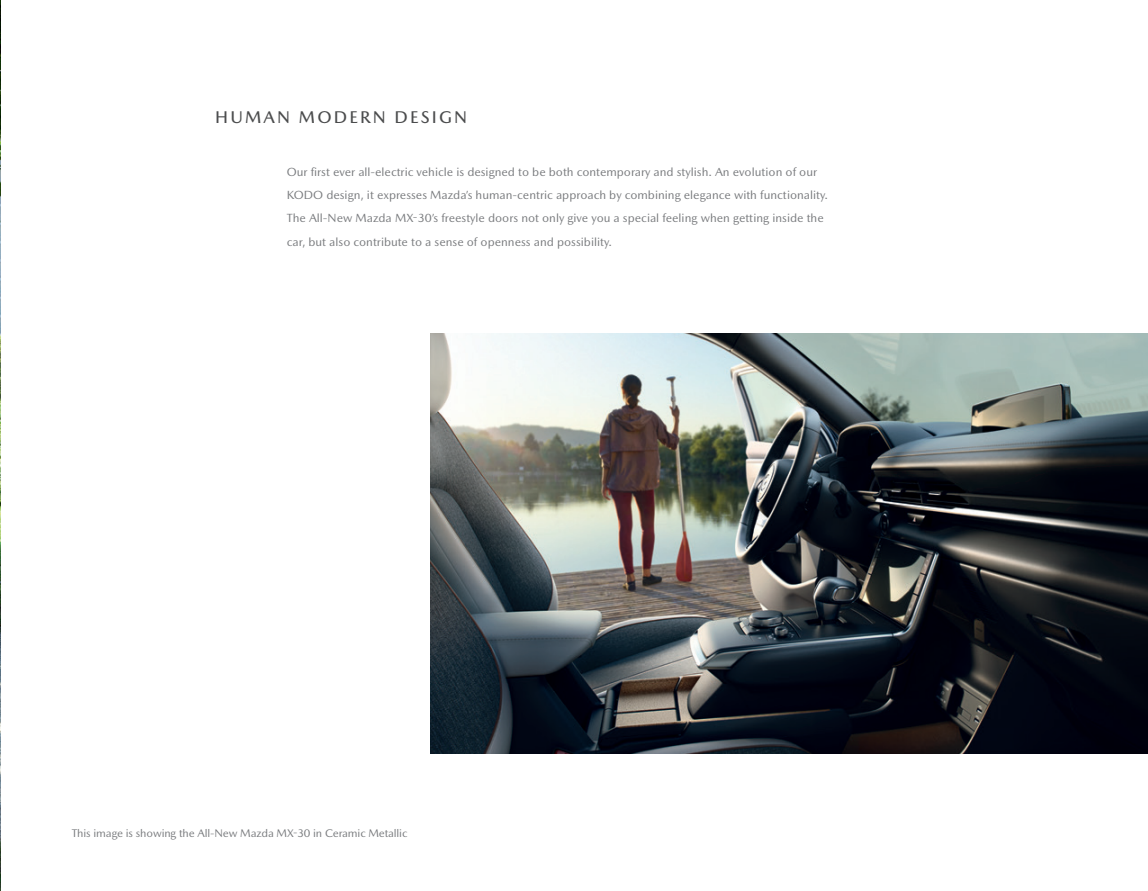
<style>
.page{position:relative;width:1148px;height:891px;background:#fff}
.page>*{position:absolute;margin:0;border:0;box-sizing:border-box;transform-origin:0 0}
.t1{font:500 17.25px "Mazda Type";letter-spacing:.125em;color:#4b4c4d}
.t2{font:12px/23.2px "Mazda Type";color:#797b7e}
.t3{font:11.25px "Mazda Type";letter-spacing:-.01em;color:#797b7e}
</style>
<div class="page">
<img style="left:0;top:0;width:1px;height:891px">
<img style="left:430px;top:333px;width:718px;height:420px">
<p class="t1" style="left:215px;top:107px;width:253px">HUMAN MODERN DESIGN</p>
<p class="t2" style="left:287px;top:160px;width:543px">Our first ever all-electric vehicle is designed to be both contemporary and stylish. An evolution of our KODO design, it expresses Mazda’s human-centric approach by combining elegance with functionality.<br>The All-New Mazda MX-30’s freestyle doors not only give you a special feeling when getting inside the car, but also contribute to a sense of openness and possibility.</p>
<p class="t3" style="left:72px;top:827px;width:337px">This image is showing the All-New Mazda MX-30 in Ceramic Metallic</p>
</div>
